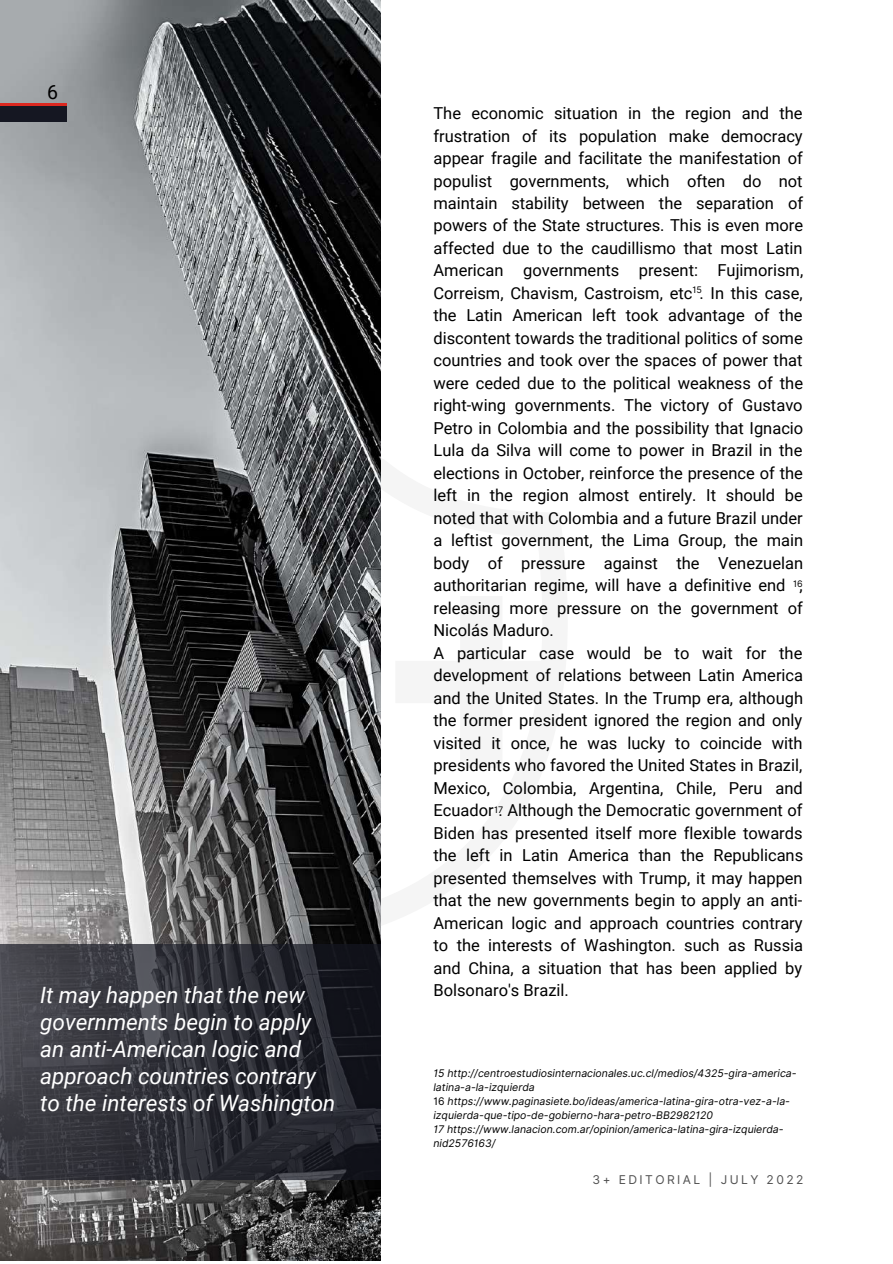
<style>
.page{position:relative;width:893px;height:1264px;background:#fff}
.page>*{position:absolute;margin:0;border:0;box-sizing:border-box;transform-origin:0 0}
.t1{font:italic 22.5px/27px "Roboto";color:#fff}
.t2{font:19.5px "Roboto";color:#000}
.t3{font:16.5px/22.5px "Roboto";color:#000}
.t4{font:12.15px "Inter";letter-spacing:.2em;color:#515151}
.t5{font:italic 10.5px/14px "Inter";color:#000}
.t6{font:9px "Inter";color:#000}
.s1{font-style:normal}
</style>
<div class="page">
<img style="left:0;top:0;width:380px;height:1260px">
<svg style="left:0;top:944px;width:380px;height:235px;background:#303138"></svg>
<div style="left:0;top:104px;width:67px;height:13px;background:#dc2820"></div>
<div style="left:0;top:106px;width:67px;height:16px;background:#151722"></div>
<p class="t2" style="left:47px;top:81px;width:12px">6</p>
<h1 class="t1" style="left:40px;top:981px;width:297px">It may happen that the new governments begin to apply an anti-American logic and approach countries contrary to the interests of Washington</h1>
<p class="t3" style="left:433px;top:102px;width:371px">The economic situation in the region and the frustration of its population make democracy appear fragile and facilitate the manifestation of populist governments, which often do not maintain stability between the separation of powers of the State structures. This is even more affected due to the caudillismo that most Latin American governments present: Fujimorism, Correism, Chavism, Castroism, etc . In this case, the Latin American left took advantage of the discontent towards the traditional politics of some countries and took over the spaces of power that were ceded due to the political weakness of the right-wing governments. The victory of Gustavo Petro in Colombia and the possibility that Ignacio Lula da Silva will come to power in Brazil in the elections in October, reinforce the presence of the left in the region almost entirely. It should be noted that with Colombia and a future Brazil under a leftist government, the Lima Group, the main body of pressure against the Venezuelan authoritarian regime, will have a definitive end , releasing more pressure on the government of Nicolás Maduro.<br>A particular case would be to wait for the development of relations between Latin America and the United States. In the Trump era, although the former president ignored the region and only visited it once, he was lucky to coincide with presidents who favored the United States in Brazil, Mexico, Colombia, Argentina, Chile, Peru and Ecuador . Although the Democratic government of Biden has presented itself more flexible towards the left in Latin America than the Republicans presented themselves with Trump, it may happen that the new governments begin to apply an anti-American logic and approach countries contrary to the interests of Washington. such as Russia and China, a situation that has been applied by Bolsonaro's Brazil.</p>
<p class="t6" style="left:692px;top:284px;width:11px">15</p>
<p class="t6" style="left:793px;top:578px;width:11px">16</p>
<p class="t6" style="left:494px;top:804px;width:11px">17</p>
<p class="t5" style="left:433px;top:1066px;width:364px">15 http://centroestudiosinternacionales.uc.cl/medios/4325-gira-america&shy;latina-a-la-izquierda<br><span class="s1">16</span> https://www.paginasiete.bo/ideas/america-latina-gira-otra-vez-a-la&shy;izquierda-que-tipo-de-gobierno-hara-petro-BB2982120<br>17 https://www.lanacion.com.ar/opinion/america-latina-gira-izquierda&shy;nid2576163/</p>
<p class="t4" style="left:592px;top:1172px;width:212px">3+ EDITORIAL | JULY 2022</p>
</div>
